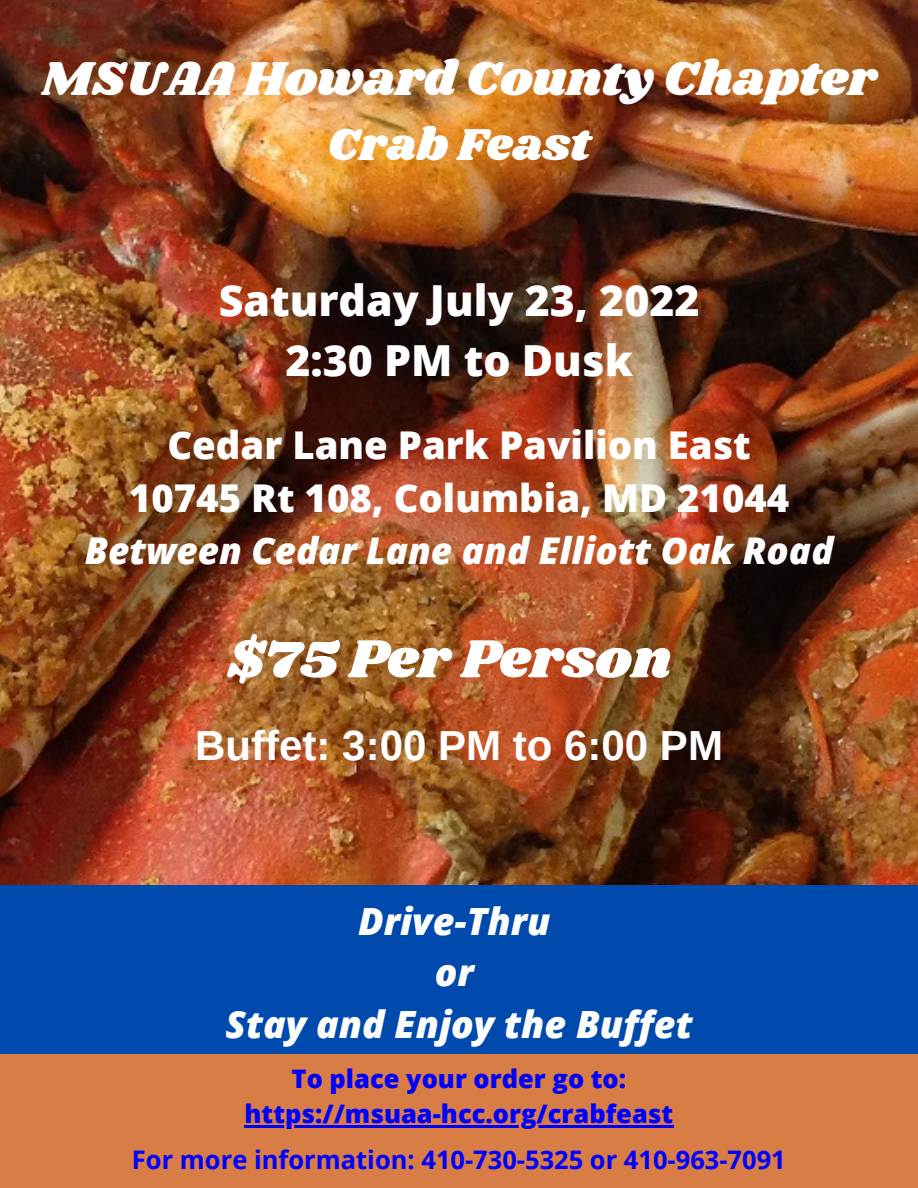
<style>
.page{position:relative;width:918px;height:1188px;background:#fff}
.page>*{position:absolute;margin:0;border:0;box-sizing:border-box;transform-origin:0 0}
.t1{font:55.5px "Shrikhand";color:#fff}
.t2{font:49.35px "Shrikhand";color:#fff}
.t3{font:46.35px "Shrikhand";color:#fff}
.t4{font:800 42.75px "Open Sans";color:#fff}
.t5{font:700 42px "Arimo";color:#fff}
.t6{font:800 38.25px "Open Sans";color:#fff}
.t7{font:italic 800 37.5px "Open Sans";color:#fff}
.t8{font:italic 800 36.75px "Open Sans";color:#fff}
.t9{font:800 25.5px "Open Sans";color:#00f}
.t10{font:700 25.5px "Open Sans";color:#00f}
</style>
<div class="page">
<img style="left:0;top:0;width:918px;height:885px">
<div style="left:0;top:885px;width:918px;height:173px;background:#004aad"></div>
<div style="left:0;top:1054px;width:918px;height:134px;background:#d97d46"></div>
<hr style="left:245px;top:1125px;width:100px;height:3px;background:#00f">
<hr style="left:345px;top:1125px;width:328px;height:3px;background:#00f">
<p class="t2" style="left:41px;top:44px;width:837px">MSUAA Howard County Chapter</p>
<p class="t3" style="left:328px;top:112px;width:264px">Crab Feast</p>
<p class="t4" style="left:219px;top:270px;width:482px">Saturday July 23, 2022</p>
<p class="t4" style="left:285px;top:330px;width:349px">2:30 PM to Dusk</p>
<p class="t6" style="left:167px;top:418px;width:585px">Cedar Lane Park Pavilion East</p>
<p class="t6" style="left:129px;top:472px;width:662px">10745 Rt 108, Columbia, MD 21044</p>
<p class="t8" style="left:85px;top:525px;width:750px">Between Cedar Lane and Elliott Oak Road</p>
<p class="t1" style="left:228px;top:620px;width:445px">$75 Per Person</p>
<p class="t5" style="left:195px;top:722px;width:529px">Buffet: 3:00 PM to 6:00 PM</p>
<p class="t7" style="left:358px;top:895px;width:194px">Drive-Thru</p>
<p class="t7" style="left:435px;top:946px;width:41px">or</p>
<p class="t7" style="left:225px;top:998px;width:469px">Stay and Enjoy the Buffet</p>
<p class="t9" style="left:292px;top:1061px;width:336px">To place your order go to:</p>
<p class="t9" style="left:245px;top:1096px;width:430px">https://msuaa-hcc.org/crabfeast</p>
<p class="t10" style="left:132px;top:1142px;width:655px">For more information: 410-730-5325 or 410-963-7091</p>
</div>
